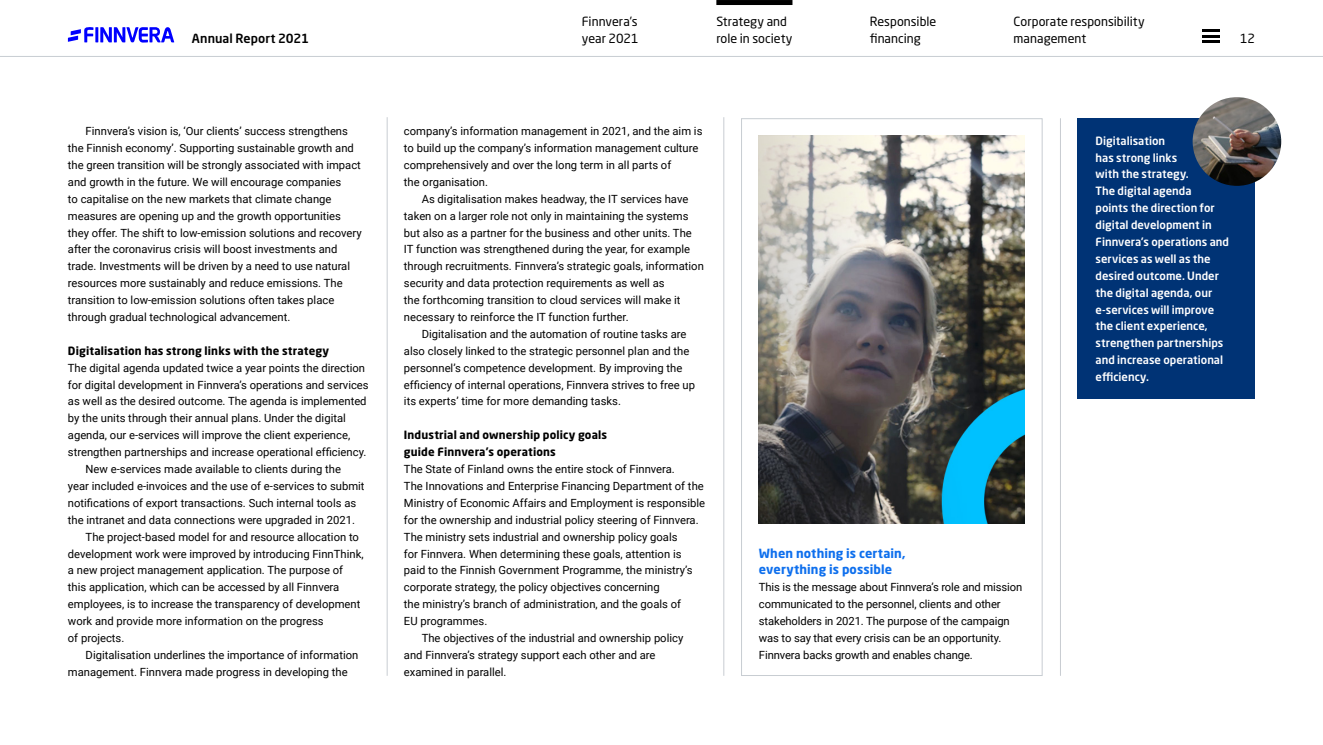
<style>
.page{position:relative;width:1323px;height:745px;background:#fff}
.page>*{position:absolute;margin:0;border:0;box-sizing:border-box;transform-origin:0 0}
.t1{font:12.5px/16.2px "Neo Sans Std";letter-spacing:.005em;color:#000}
.t2{font:700 12.5px/16.9px "Neo Sans Std";letter-spacing:.01em;color:#0e6fed}
.t3{font:500 12.5px "Neo Sans Std";letter-spacing:.005em;color:#000}
.Body_indent{font:11.25px/16.9px "Roboto";color:#000}
.Body{font:11.25px/16.9px "Roboto";color:#000}
.Infobox_white{font:500 11.25px/16.9px "Neo Sans Std";color:#fff}
.t4{font:700 11.25px/16.9px "Neo Sans Std";letter-spacing:.015em;color:#000}
</style>
<div class="page">
<hr style="left:387px;top:117px;width:1px;height:558px;background:#c8cdd2">
<hr style="left:723px;top:117px;width:1px;height:558px;background:#c8cdd2">
<hr style="left:1060px;top:118px;width:1px;height:557px;background:#c8cdd2">
<div style="left:741px;top:118px;width:301px;height:557px;border:1px solid #c8cdd2"></div>
<div style="left:1078px;top:118px;width:177px;height:280px;background:#003375"></div>
<img style="left:759px;top:135px;width:266px;height:388px">
<img style="left:1192px;top:97px;width:89px;height:89px;border-radius:44px">
<hr style="left:0;top:56px;width:1323px;height:1px;background:#c8cdd2">
<hr style="left:95px;top:27px;width:3px;height:15px;background:#00f">
<svg style="left:68px;top:27px;width:25px;height:15px"></svg>
<svg style="left:100px;top:27px;width:74px;height:16px"></svg>
<div style="left:716px;top:0;width:76px;height:5px;background:#000"></div>
<svg style="left:1202px;top:35px;width:17px;height:2px"></svg>
<hr style="left:1202px;top:40px;width:17px;height:3px;background:#000">
<hr style="left:1202px;top:29px;width:17px;height:3px;background:#000">
<p class="t1" style="left:582px;top:13px;width:58px">Finnvera’s year 2021</p>
<p class="t1" style="left:870px;top:13px;width:68px">Responsible financing</p>
<p class="t1" style="left:1014px;top:13px;width:133px">Corporate responsibility management</p>
<p class="t1" style="left:716px;top:13px;width:78px">Strategy and role in society</p>
<p class="t3" style="left:192px;top:30px;width:119px">Annual Report 2021</p>
<p class="t1" style="left:1240px;top:30px;width:16px">12</p>
<p class="Body_indent" style="left:68px;top:122px;width:295px;text-indent:18px">Finnvera’s vision is, ‘Our clients’ success strengthens the Finnish economy’. Supporting sustainable growth and the green transition will be strongly associated with impact and growth in the future. We will encourage companies<br>to capitalise on the new markets that climate change measures are opening up and the growth opportunities they offer. The shift to low-emission solutions and recovery after the coronavirus crisis will boost investments and trade. Investments will be driven by a need to use natural resources more sustainably and reduce emissions. The transition to low-emission solutions often takes place through gradual technological advancement.</p>
<h3 class="t4" style="left:68px;top:341px;width:263px">Digitalisation has strong links with the strategy</h3>
<p class="Body" style="left:68px;top:358px;width:302px">The digital agenda updated twice a year points the direction for digital development in Finnvera’s operations and services as well as the desired outcome. The agenda is implemented by the units through their annual plans. Under the digital agenda, our e-services will improve the client experience, strengthen partnerships and increase operational efficiency.</p>
<p class="Body_indent" style="left:68px;top:460px;width:298px;text-indent:18px">New e-services made available to clients during the year included e-invoices and the use of e-services to submit notifications of export transactions. Such internal tools as the intranet and data connections were upgraded in 2021.</p>
<p class="Body_indent" style="left:68px;top:527px;width:297px;text-indent:18px">The project-based model for and resource allocation to development work were improved by introducing FinnThink, a new project management application. The purpose of this application, which can be accessed by all Finnvera employees, is to increase the transparency of development work and provide more information on the progress<br>of projects.</p>
<p class="Body_indent" style="left:68px;top:645px;width:292px;text-indent:18px">Digitalisation underlines the importance of information management. Finnvera made progress in developing the</p>
<p class="Body_indent" style="left:404px;top:122px;width:300px">company’s information management in 2021, and the aim is to build up the company’s information management culture comprehensively and over the long term in all parts of<br>the organisation.</p>
<p class="Body_indent" style="left:404px;top:190px;width:301px;text-indent:18px">As digitalisation makes headway, the IT services have taken on a larger role not only in maintaining the systems but also as a partner for the business and other units. The IT function was strengthened during the year, for example through recruitments. Finnvera’s strategic goals, information security and data protection requirements as well as<br>the forthcoming transition to cloud services will make it necessary to reinforce the IT function further.</p>
<p class="Body_indent" style="left:404px;top:325px;width:293px;text-indent:18px">Digitalisation and the automation of routine tasks are also closely linked to the strategic personnel plan and the personnel’s competence development. By improving the efficiency of internal operations, Finnvera strives to free up its experts’ time for more demanding tasks.</p>
<h3 class="t4" style="left:404px;top:426px;width:205px">Industrial and ownership policy goals guide Finnvera’s operations</h3>
<p class="Body" style="left:404px;top:460px;width:303px">The State of Finland owns the entire stock of Finnvera.<br>The Innovations and Enterprise Financing Department of the Ministry of Economic Affairs and Employment is responsible for the ownership and industrial policy steering of Finnvera.<br>The ministry sets industrial and ownership policy goals<br>for Finnvera. When determining these goals, attention is paid to the Finnish Government Programme, the ministry’s corporate strategy, the policy objectives concerning<br>the ministry’s branch of administration, and the goals of<br>EU programmes.</p>
<p class="Body_indent" style="left:404px;top:628px;width:281px;text-indent:18px">The objectives of the industrial and ownership policy and Finnvera’s strategy support each other and are examined in parallel.</p>
<h2 class="t2" style="left:759px;top:543px;width:148px">When nothing is certain, everything is possible</h2>
<p class="Body" style="left:759px;top:578px;width:265px">This is the message about Finnvera’s role and mission communicated to the personnel, clients and other stakeholders in 2021. The purpose of the campaign was to say that every crisis can be an opportunity.<br>Finnvera backs growth and enables change.</p>
<p class="Infobox_white" style="left:1095px;top:132px;width:135px">Digitalisation<br>has strong links<br>with the strategy.<br>The digital agenda<br>points the direction for digital development in<br>Finnvera’s operations and services as well as the desired outcome. Under the digital agenda, our e-services will improve the client experience, strengthen partnerships and increase operational efficiency.</p>
</div>
